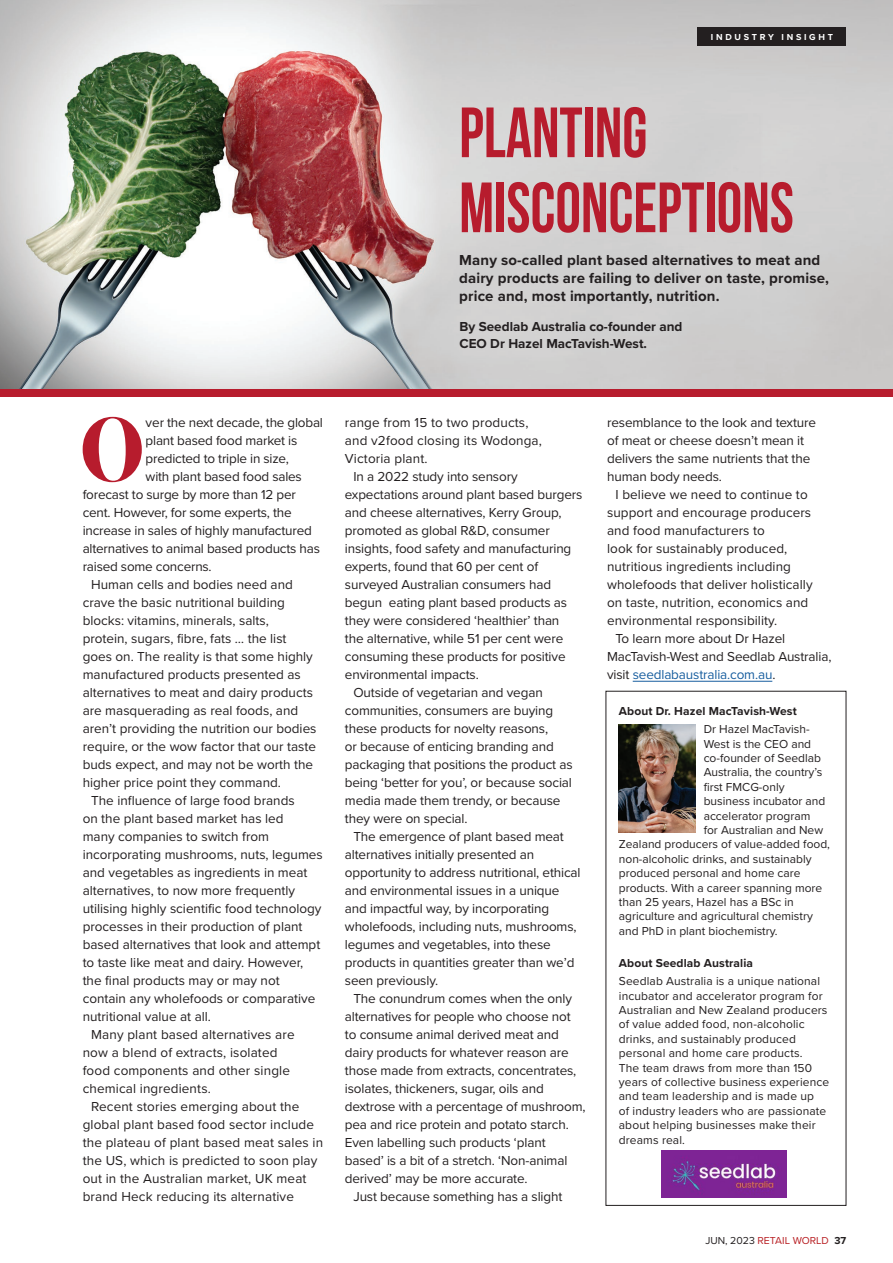
<style>
.page{position:relative;width:893px;height:1263px;background:#fff}
.page>*{position:absolute;margin:0;border:0;box-sizing:border-box;transform-origin:0 0}
.DROP_CAP{font:700 91.5px "Bodoni Svty Two ITCTT";color:#b71c2d}
.t1{font:700 70.95px/75px "Bebas Neue";color:#b71c2d;scale:.91 1}
.INTRO{font:700 15px/18px "Proxima Nova";letter-spacing:.01em;color:#231f20}
.BODY_NO_INDENT{font:13.5px/18px "Proxima Nova";letter-spacing:-.01em;color:#231f20}
.BODY_NO_INDENT-2{font:13.5px/18px "Proxima Nova";letter-spacing:.01em;color:#231f20}
.DROP_CAP-2{font:13.5px "Proxima Nova";letter-spacing:-.015em;color:#231f20}
.BYLINE{font:700 13.5px/16.2px "Proxima Nova";color:#231f20}
.t2{font:12px/14.4px "Proxima Nova";color:#231f20}
.t3{font:700 12px "Proxima Nova";letter-spacing:.01em;color:#231f20}
.t4{font:10.5px "Proxima Nova";color:#b81f23}
.t5{font:700 9px "Proxima Nova";letter-spacing:.3em;color:#fff}
.s1{color:#175d9e}
.s2{color:#231f20}
.s3{font-weight:700;color:#231f20}
</style>
<div class="page">
<img style="left:0;top:0;width:893px;height:389px">
<div style="left:698px;top:28px;width:148px;height:18px;background:#231f20"></div>
<hr style="left:633px;top:681px;width:139px;height:1px;background:#175d9e">
<img style="left:619px;top:724px;width:76px;height:109px">
<div style="left:0;top:389px;width:893px;height:7px;background:#b71c2d"></div>
<img style="left:662px;top:1150px;width:125px;height:47px">
<p class="t5" style="left:711px;top:30px;width:124px">INDUSTRY INSIGHT</p>
<h2 class="t1" style="left:459px;top:94px;width:369px">PLANTING<br>MISCONCEPTIONS</h2>
<p class="INTRO" style="left:459px;top:251px;width:371px">Many so-called plant based alternatives to meat and dairy products are failing to deliver on taste, promise, price and, most importantly, nutrition.</p>
<p class="BYLINE" style="left:459px;top:318px;width:225px">By Seedlab Australia co-founder and<br>CEO Dr Hazel MacTavish-West.</p>
<p class="DROP_CAP" style="left:80px;top:374px;width:66px">O</p>
<p class="DROP_CAP-2" style="left:146px;top:412px;width:179px">ver the next decade, the global</p>
<p class="DROP_CAP-2" style="left:146px;top:430px;width:153px">plant based food market is</p>
<p class="DROP_CAP-2" style="left:146px;top:448px;width:145px">predicted to triple in size,</p>
<p class="DROP_CAP-2" style="left:146px;top:466px;width:158px">with plant based food sales</p>
<p class="DROP_CAP-2" style="left:83px;top:484px;width:215px">forecast to surge by more than 12 per</p>
<p class="DROP_CAP-2" style="left:83px;top:502px;width:211px">cent. However, for some experts, the</p>
<p class="DROP_CAP-2" style="left:83px;top:520px;width:231px">increase in sales of highly manufactured</p>
<p class="DROP_CAP-2" style="left:83px;top:538px;width:239px">alternatives to animal based products has</p>
<p class="DROP_CAP-2" style="left:83px;top:556px;width:131px">raised some concerns.</p>
<p class="BODY_NO_INDENT" style="left:83px;top:575px;width:235px;text-indent:9px">Human cells and bodies need and crave the basic nutritional building blocks: vitamins, minerals, salts, protein, sugars, fibre, fats … the list goes on. The reality is that some highly manufactured products presented as alternatives to meat and dairy products are masquerading as real foods, and aren’t providing the nutrition our bodies require, or the wow factor that our taste buds expect, and may not be worth the higher price point they command.</p>
<p class="BODY_NO_INDENT" style="left:83px;top:791px;width:242px;text-indent:9px">The influence of large food brands<br>on the plant based market has led<br>many companies to switch from incorporating mushrooms, nuts, legumes and vegetables as ingredients in meat alternatives, to now more frequently utilising highly scientific food technology processes in their production of plant based alternatives that look and attempt to taste like meat and dairy. However, the final products may or may not contain any wholefoods or comparative nutritional value at all.</p>
<p class="BODY_NO_INDENT-2" style="left:83px;top:1025px;width:214px;text-indent:9px">Many plant based alternatives are now a blend of extracts, isolated food components and other single chemical ingredients.</p>
<p class="BODY_NO_INDENT-2" style="left:83px;top:1097px;width:242px;text-indent:9px">Recent stories emerging about the global plant based food sector include the plateau of plant based meat sales in the US, which is predicted to soon play out in the Australian market, UK meat brand Heck reducing its alternative</p>
<p class="BODY_NO_INDENT-2" style="left:345px;top:413px;width:199px">range from 15 to two products, and v2food closing its Wodonga,<br>Victoria plant.</p>
<p class="BODY_NO_INDENT" style="left:345px;top:467px;width:239px;text-indent:9px">In a 2022 study into sensory expectations around plant based burgers and cheese alternatives, Kerry Group, promoted as global R&amp;D, consumer insights, food safety and manufacturing experts, found that 60 per cent of surveyed Australian consumers had begun eating plant based products as they were considered ‘healthier’ than<br>the alternative, while 51 per cent were consuming these products for positive environmental impacts.</p>
<p class="BODY_NO_INDENT" style="left:345px;top:683px;width:229px;text-indent:9px">Outside of vegetarian and vegan communities, consumers are buying these products for novelty reasons,<br>or because of enticing branding and packaging that positions the product as being ‘better for you’, or because social media made them trendy, or because they were on special.</p>
<p class="BODY_NO_INDENT" style="left:345px;top:827px;width:237px;text-indent:9px">The emergence of plant based meat alternatives initially presented an opportunity to address nutritional, ethical and environmental issues in a unique and impactful way, by incorporating wholefoods, including nuts, mushrooms, legumes and vegetables, into these products in quantities greater than we’d seen previously.</p>
<p class="BODY_NO_INDENT" style="left:345px;top:989px;width:242px;text-indent:9px">The conundrum comes when the only alternatives for people who choose not<br>to consume animal derived meat and dairy products for whatever reason are those made from extracts, concentrates, isolates, thickeners, sugar, oils and dextrose with a percentage of mushroom, pea and rice protein and potato starch.<br>Even labelling such products ‘plant based’ is a bit of a stretch. ‘Non-animal derived’ may be more accurate.</p>
<p class="BODY_NO_INDENT" style="left:353px;top:1187px;width:211px">Just because something has a slight</p>
<p class="BODY_NO_INDENT" style="left:607px;top:413px;width:210px">resemblance to the look and texture of meat or cheese doesn’t mean it delivers the same nutrients that the human body needs.</p>
<p class="BODY_NO_INDENT" style="left:607px;top:485px;width:207px;text-indent:9px">I believe we need to continue to support and encourage producers and food manufacturers to<br>look for sustainably produced, nutritious ingredients including wholefoods that deliver holistically on taste, nutrition, economics and environmental responsibility.</p>
<p class="BODY_NO_INDENT" style="left:607px;top:629px;width:226px;text-indent:9px">To learn more about Dr Hazel<br>MacTavish-West and Seedlab Australia, visit <span class="s1">seedlabaustralia.com.au</span>.</p>
<p class="t3" style="left:619px;top:702px;width:179px">About Dr. Hazel MacTavish-West</p>
<p class="t2" style="left:704px;top:721px;width:107px">Dr Hazel MacTavish-</p>
<p class="t2" style="left:704px;top:736px;width:109px">West is the CEO and</p>
<p class="t2" style="left:704px;top:750px;width:119px">co-founder of Seedlab</p>
<p class="t2" style="left:704px;top:765px;width:120px">Australia, the country’s</p>
<p class="t2" style="left:704px;top:779px;width:82px">first FMCG-only</p>
<p class="t2" style="left:704px;top:793px;width:123px">business incubator and</p>
<p class="t2" style="left:704px;top:808px;width:108px">accelerator program</p>
<p class="t2" style="left:704px;top:822px;width:121px">for Australian and New</p>
<p class="t2" style="left:619px;top:837px;width:213px">Zealand producers of value-added food,</p>
<p class="t2" style="left:619px;top:851px;width:194px">non-alcoholic drinks, and sustainably</p>
<p class="t2" style="left:619px;top:865px;width:183px">produced personal and home care</p>
<p class="t2" style="left:619px;top:880px;width:205px">products. With a career spanning more</p>
<p class="t2" style="left:619px;top:894px;width:176px">than 25 years, Hazel has a BSc in</p>
<p class="t2" style="left:619px;top:909px;width:196px">agriculture and agricultural chemistry</p>
<p class="t2" style="left:619px;top:923px;width:160px">and PhD in plant biochemistry.</p>
<p class="t3" style="left:619px;top:954px;width:136px">About Seedlab Australia</p>
<p class="t2" style="left:619px;top:973px;width:212px">Seedlab Australia is a unique national incubator and accelerator program for Australian and New Zealand producers of value added food, non-alcoholic drinks, and sustainably produced personal and home care products.<br>The team draws from more than 150 years of collective business experience and team leadership and is made up<br>of industry leaders who are passionate about helping businesses make their dreams real.</p>
<p class="t4" style="left:705px;top:1232px;width:142px"><span class="s2">JUN, 2023</span> RETAIL WORLD <span class="s3">37</span></p>
</div>
